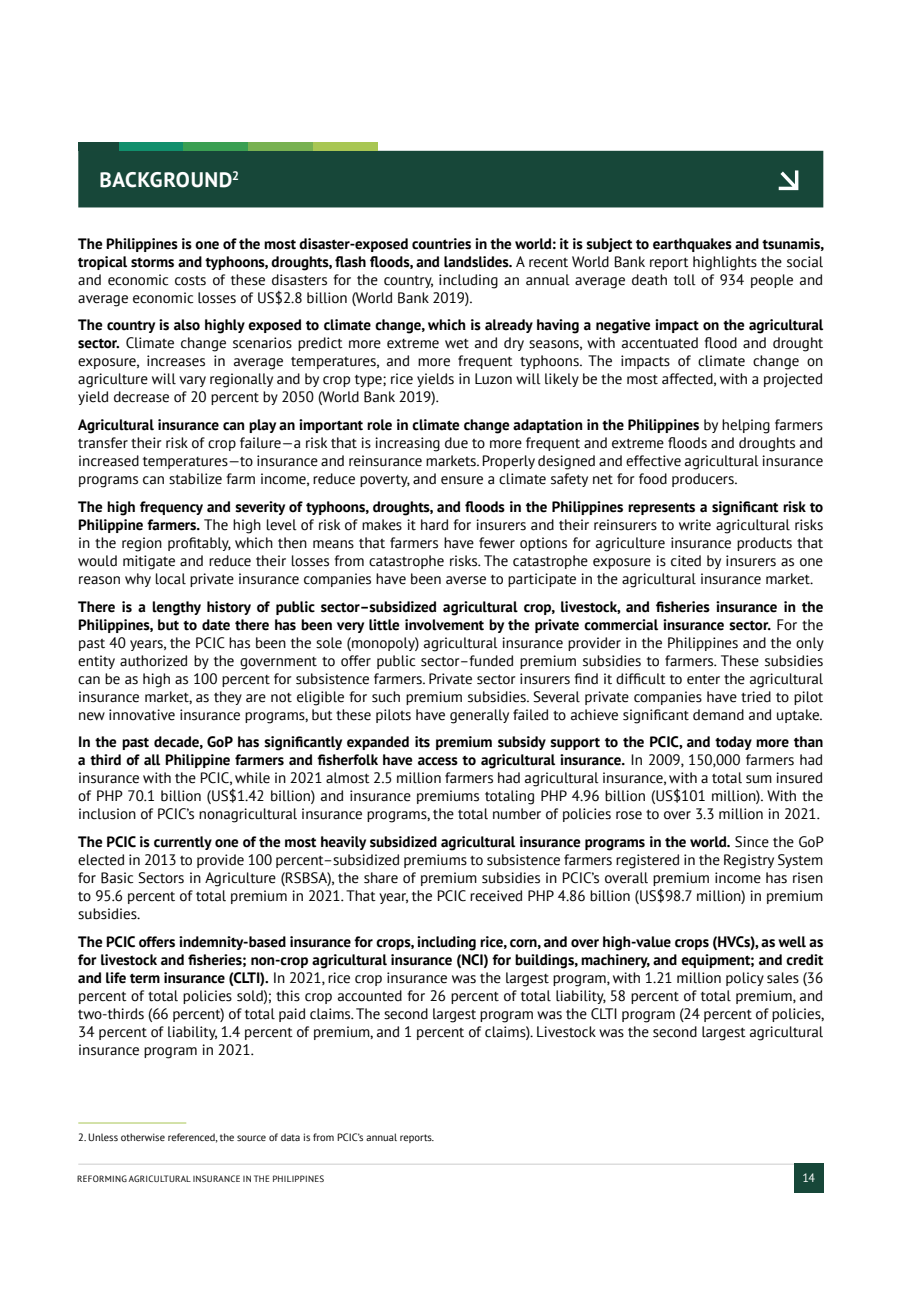
<style>
.page{position:relative;width:920px;height:1290px;background:#fff}
.page>*{position:absolute;margin:0;border:0;box-sizing:border-box;transform-origin:0 0}
.t1{font:700 21px "PT Sans";letter-spacing:.03em;color:#fff}
.t2{font:15px/18px "PT Sans";color:#000;text-align:justify}
.t3{font:12px "PT Sans";color:#fff}
.t4{font:10.5px "PT Sans";color:#000}
.t5{font:9px "PT Sans";letter-spacing:.03em;color:#000}
.s1{font-weight:700}
</style>
<div class="page">
<hr style="left:78px;top:1164px;width:745px;height:1px;background:#ccc">
<div style="left:794px;top:1164px;width:29px;height:29px;background:#174739"></div>
<svg style="left:78px;top:142px;width:745px;height:65px;background:#2d5b4b"></svg>
<hr style="left:78px;top:1122px;width:108px;height:1px;background:#a8c654">
<h1 class="t1" style="left:99px;top:166px;width:141px">BACKGROUND<sup>2</sup></h1>
<p class="t2" style="left:78px;top:234px;width:747px"><span class="s1">The Philippines is one of the most disaster-exposed countries in the world: it is subject to earthquakes and tsunamis, tropical storms and typhoons, droughts, flash floods, and landslides.</span> A recent World Bank report highlights the social and economic costs of these disasters for the country, including an annual average death toll of 934 people and average economic losses of US$2.8 billion (World Bank 2019).</p>
<p class="t2" style="left:78px;top:316px;width:746px"><span class="s1">The country is also highly exposed to climate change, which is already having a negative impact on the agricultural sector.</span> Climate change scenarios predict more extreme wet and dry seasons, with accentuated flood and drought exposure, increases in average temperatures, and more frequent typhoons. The impacts of climate change on agriculture will vary regionally and by crop type; rice yields in Luzon will likely be the most affected, with a projected yield decrease of 20 percent by 2050 (World Bank 2019).</p>
<p class="t2" style="left:78px;top:415px;width:746px"><span class="s1">Agricultural insurance can play an important role in climate change adaptation in the Philippines</span> by helping farmers transfer their risk of crop failure—a risk that is increasing due to more frequent and extreme floods and droughts and increased temperatures—to insurance and reinsurance markets. Properly designed and effective agricultural insurance programs can stabilize farm income, reduce poverty, and ensure a climate safety net for food producers.</p>
<p class="t2" style="left:78px;top:497px;width:746px"><span class="s1">The high frequency and severity of typhoons, droughts, and floods in the Philippines represents a significant risk to Philippine farmers.</span> The high level of risk of makes it hard for insurers and their reinsurers to write agricultural risks in the region profitably, which then means that farmers have fewer options for agriculture insurance products that would mitigate and reduce their losses from catastrophe risks. The catastrophe exposure is cited by insurers as one reason why local private insurance companies have been averse to participate in the agricultural insurance market.</p>
<p class="t2" style="left:78px;top:597px;width:747px"><span class="s1">There is a lengthy history of public sector–subsidized agricultural crop, livestock, and fisheries insurance in the Philippines, but to date there has been very little involvement by the private commercial insurance sector.</span> For the past 40 years, the PCIC has been the sole (monopoly) agricultural insurance provider in the Philippines and the only entity authorized by the government to offer public sector–funded premium subsidies to farmers. These subsidies can be as high as 100 percent for subsistence farmers. Private sector insurers find it difficult to enter the agricultural insurance market, as they are not eligible for such premium subsidies. Several private companies have tried to pilot new innovative insurance programs, but these pilots have generally failed to achieve significant demand and uptake.</p>
<p class="t2" style="left:78px;top:733px;width:746px"><span class="s1">In the past decade, GoP has significantly expanded its premium subsidy support to the PCIC, and today more than a third of all Philippine farmers and fisherfolk have access to agricultural insurance.</span> In 2009, 150,000 farmers had insurance with the PCIC, while in 2021 almost 2.5 million farmers had agricultural insurance, with a total sum insured of PHP 70.1 billion (US$1.42 billion) and insurance premiums totaling PHP 4.96 billion (US$101 million). With the inclusion of PCIC’s nonagricultural insurance programs, the total number of policies rose to over 3.3 million in 2021.</p>
<p class="t2" style="left:78px;top:832px;width:747px"><span class="s1">The PCIC is currently one of the most heavily subsidized agricultural insurance programs in the world.</span> Since the GoP elected in 2013 to provide 100 percent–subsidized premiums to subsistence farmers registered in the Registry System for Basic Sectors in Agriculture (RSBSA), the share of premium subsidies in PCIC’s overall premium income has risen to 95.6 percent of total premium in 2021. That year, the PCIC received PHP 4.86 billion (US$98.7 million) in premium subsidies.</p>
<p class="t2" style="left:78px;top:932px;width:748px"><span class="s1">The PCIC offers indemnity-based insurance for crops, including rice, corn, and over high-value crops (HVCs), as well as for livestock and fisheries; non-crop agricultural insurance (NCI) for buildings, machinery, and equipment; and credit and life term insurance (CLTI).</span> In 2021, rice crop insurance was the largest program, with 1.21 million policy sales (36 percent of total policies sold); this crop accounted for 26 percent of total liability, 58 percent of total premium, and two-thirds (66 percent) of total paid claims. The second largest program was the CLTI program (24 percent of policies, 34 percent of liability, 1.4 percent of premium, and 1 percent of claims). Livestock was the second largest agricultural insurance program in 2021.</p>
<p class="t4" style="left:78px;top:1130px;width:357px">2. Unless otherwise referenced, the source of data is from PCIC’s annual reports.</p>
<p class="t5" style="left:77px;top:1173px;width:249px">REFORMING AGRICULTURAL INSURANCE IN THE PHILIPPINES</p>
<p class="t3" style="left:802px;top:1170px;width:14px">14</p>
</div>
